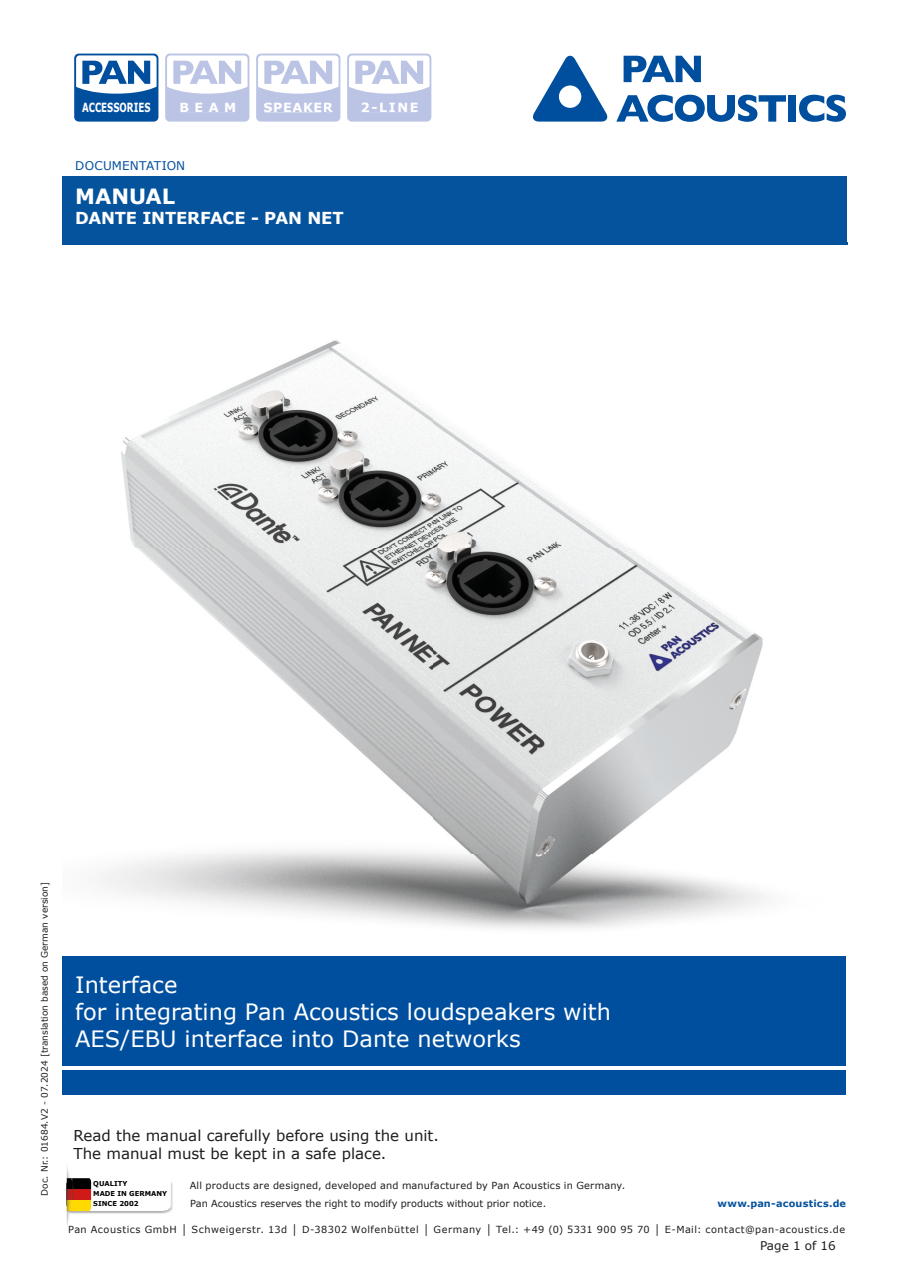
<style>
.page{position:relative;width:910px;height:1280px;background:#fff}
.page>*{position:absolute;margin:0;border:0;box-sizing:border-box;transform-origin:0 0}
.t1{font:22.5px/27px "Verdana";color:#fff}
.t2{font:700 21px "Verdana";letter-spacing:-.005em;color:#fff}
.t3{font:700 16.5px "Verdana";letter-spacing:-.01em;color:#fff}
.t4{font:15px/18px "Verdana";color:#1d1d1b}
.t5{font:700 12.75px "Verdana";letter-spacing:.05em;color:#fff}
.t6{font:700 12.75px "Verdana";color:#fff;scale:.68 1}
.t7{font:12px "Verdana";letter-spacing:.015em;color:#004f9f}
.t8{font:12px "Verdana";color:#1d1d1b}
.t9{font:9.75px "Verdana";letter-spacing:.05em;color:#1d1d1b}
.t10{font:9.75px "Verdana";letter-spacing:.025em;color:#1d1d1b}
.t11{font:9.75px "Verdana";color:#1d1d1b}
.t12{font:700 9.75px "Verdana";letter-spacing:.02em;color:#05529d}
.t13{font:9px "Verdana";color:#1d1d1b}
.t14{font:700 6.75px/10.4px "Verdana";color:#020203}
</style>
<div class="page">
<img style="left:67px;top:1167px;width:3px;height:59px">
<svg style="left:67px;top:1170px;width:106px;height:44px"></svg>
<div style="left:63px;top:177px;width:784px;height:68px;background:#05529d"></div>
<svg style="left:624px;top:56px;width:77px;height:26px"></svg>
<svg style="left:616px;top:95px;width:170px;height:27px"></svg>
<div style="left:788px;top:95px;width:8px;height:27px;background:#004f9f"></div>
<svg style="left:799px;top:95px;width:47px;height:27px"></svg>
<svg style="left:533px;top:55px;width:75px;height:67px"></svg>
<svg style="left:165px;top:54px;width:84px;height:68px"></svg>
<div style="left:181px;top:103px;width:54px;height:9px;background:#bcc4e5"></div>
<svg style="left:74px;top:54px;width:84px;height:68px"></svg>
<svg style="left:256px;top:54px;width:84px;height:68px"></svg>
<div style="left:264px;top:103px;width:57px;height:9px;background:#bcc4e5"></div>
<div style="left:324px;top:103px;width:9px;height:9px;background:#bcc4e5"></div>
<svg style="left:347px;top:54px;width:84px;height:68px"></svg>
<div style="left:362px;top:103px;width:56px;height:9px;background:#bcc4e5"></div>
<img style="left:63px;top:340px;width:743px;height:617px">
<div style="left:63px;top:957px;width:783px;height:109px;background:#004f9f"></div>
<div style="left:63px;top:1070px;width:783px;height:25px;background:#004f9f"></div>
<h3 class="t6" style="left:82px;top:98px;width:102px">ACCESSORIES</h3>
<h3 class="t5" style="left:179px;top:98px;width:58px">BEAM</h3>
<h3 class="t5" style="left:264px;top:98px;width:71px">SPEAKER</h3>
<h3 class="t5" style="left:361px;top:98px;width:59px">2-LINE</h3>
<p class="t7" style="left:75px;top:157px;width:112px">DOCUMENTATION</p>
<h2 class="t2" style="left:75px;top:182px;width:101px">MANUAL</h2>
<h3 class="t3" style="left:75px;top:206px;width:270px">DANTE INTERFACE - PAN NET</h3>
<p class="t13" style="left:39px;top:1196px;width:315px;rotate:-90deg">Doc. Nr.: 01684.V2 - 07.2024 [translation based on German version]</p>
<h1 class="t1" style="left:75px;top:971px;width:537px">Interface<br>for integrating Pan Acoustics loudspeakers with<br>AES/EBU interface into Dante networks</h1>
<h3 class="t4" style="left:73px;top:1126px;width:367px">Read the manual carefully before using the unit.<br>The manual must be kept in a safe place.</h3>
<p class="t14" style="left:93px;top:1178px;width:75px">QUALITY<br>MADE IN GERMANY<br>SINCE 2002</p>
<p class="t9" style="left:68px;top:1222px;width:779px">Pan Acoustics GmbH │ Schweigerstr. 13d │ D-38302 Wolfenbüttel │ Germany │ Tel.: +49 (0) 5331 900 95 70 │ E-Mail: contact@pan-acoustics.de</p>
<p class="t10" style="left:190px;top:1179px;width:437px">All products are designed, developed and manufactured by Pan Acoustics in Germany.</p>
<p class="t11" style="left:190px;top:1196px;width:357px">Pan Acoustics reserves the right to modify products without prior notice.</p>
<p class="t12" style="left:718px;top:1197px;width:130px">www.pan-acoustics.de</p>
<p class="t8" style="left:760px;top:1237px;width:77px">Page 1 of 16</p>
</div>
